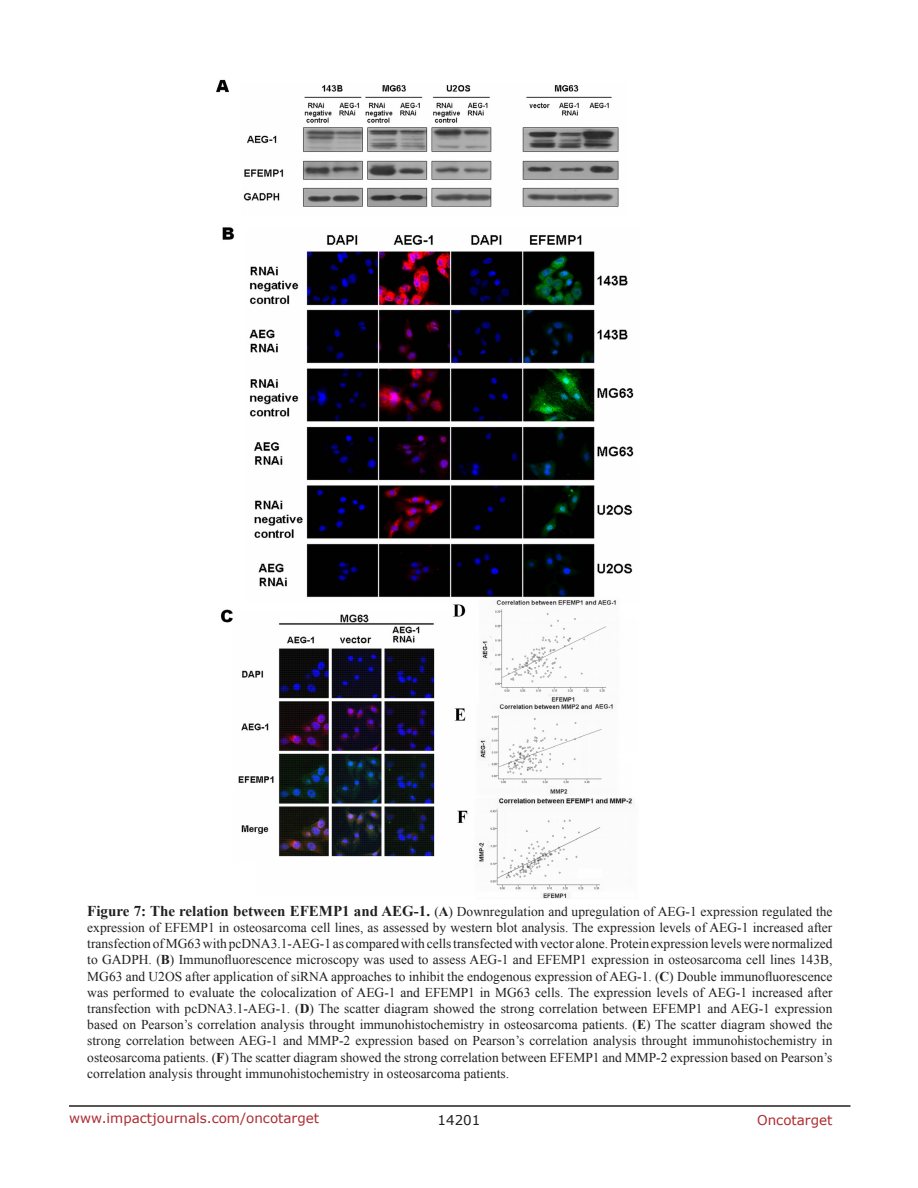
<style>
.page{position:relative;width:918px;height:1188px;background:#fff}
.page>*{position:absolute;margin:0;border:0;box-sizing:border-box;transform-origin:0 0}
.FigureText{font:13.5px/16.2px "Times New Roman";color:#221f22;text-align:justify}
.t1{font:13.5px "Verdana";color:#ac2b31}
.t2{font:13.5px "Verdana";color:#221f22}
.s1{font-weight:700;font-size:15px}
.s2{font-weight:700}
</style>
<div class="page">
<hr style="left:69px;top:1105px;width:781px;height:2px;background:#231f20">
<img style="left:216px;top:79px;width:418px;height:819px">
<p class="FigureText" style="left:87px;top:903px;width:747px"><span class="s1">Figure 7: The relation between EFEMP1 and AEG-1.</span> (<span class="s2">A</span>) Downregulation and upregulation of AEG-1 expression regulated the expression of EFEMP1 in osteosarcoma cell lines, as assessed by western blot analysis. The expression levels of AEG-1 increased after transfection of MG63 with pcDNA3.1-AEG-1 as compared with cells transfected with vector alone. Protein expression levels were normalized to GADPH. (<span class="s2">B</span>) Immunofluorescence microscopy was used to assess AEG-1 and EFEMP1 expression in osteosarcoma cell lines 143B, MG63 and U2OS after application of siRNA approaches to inhibit the endogenous expression of AEG-1. (<span class="s2">C</span>) Double immunofluorescence was performed to evaluate the colocalization of AEG-1 and EFEMP1 in MG63 cells. The expression levels of AEG-1 increased after transfection with pcDNA3.1-AEG-1. (<span class="s2">D</span>) The scatter diagram showed the strong correlation between EFEMP1 and AEG-1 expression based on Pearson’s correlation analysis throught immunohistochemistry in osteosarcoma patients. (<span class="s2">E</span>) The scatter diagram showed the strong correlation between AEG-1 and MMP-2 expression based on Pearson’s correlation analysis throught immunohistochemistry in osteosarcoma patients. (<span class="s2">F</span>) The scatter diagram showed the strong correlation between EFEMP1 and MMP-2 expression based on Pearson’s correlation analysis throught immunohistochemistry in osteosarcoma patients.</p>
<p class="t1" style="left:69px;top:1109px;width:252px">www.impactjournals.com/oncotarget</p>
<p class="t2" style="left:438px;top:1111px;width:44px">14201</p>
<p class="t1" style="left:757px;top:1111px;width:77px">Oncotarget</p>
</div>
